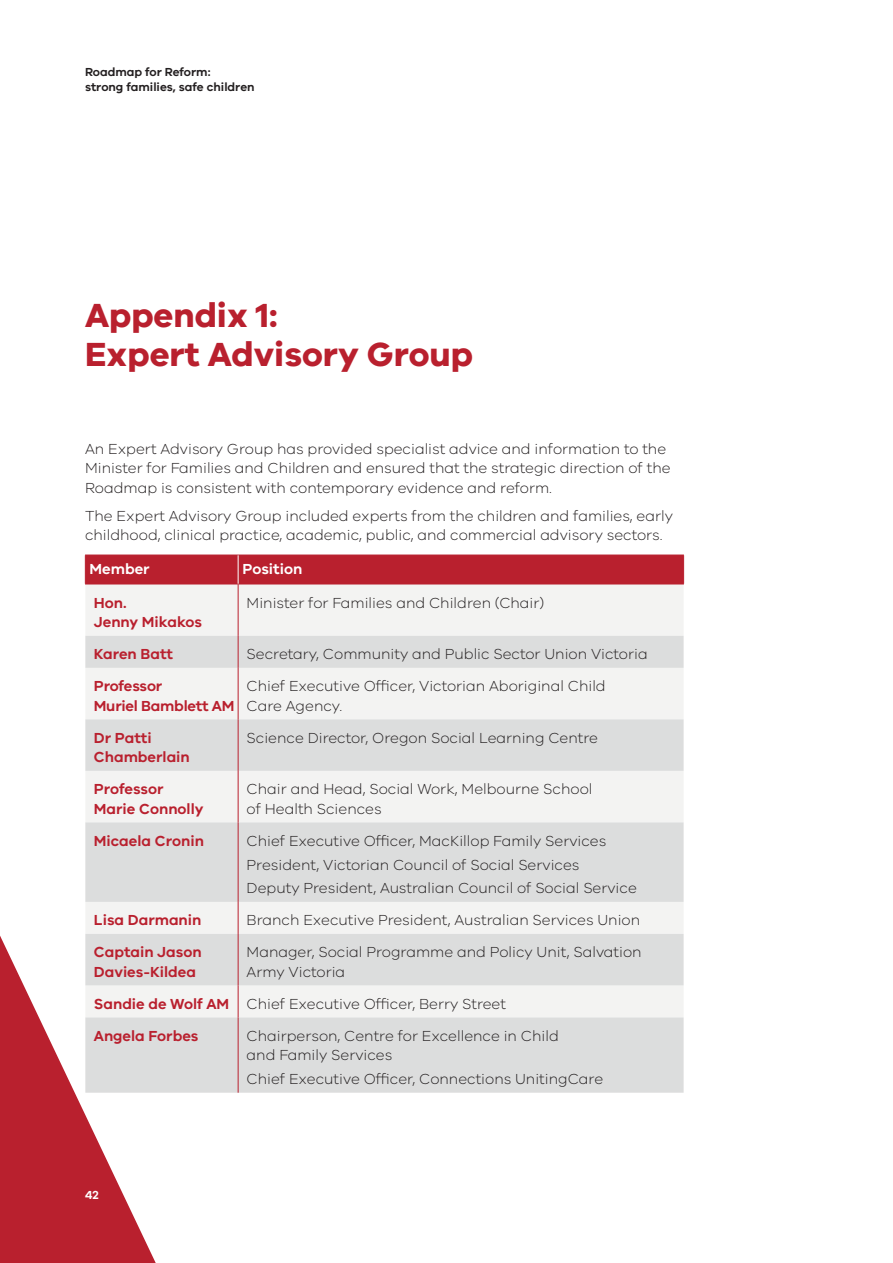
<style>
.page{position:relative;width:893px;height:1263px;background:#fff}
.page>*{position:absolute;margin:0;border:0;box-sizing:border-box;transform-origin:0 0}
.t1{font:700 34.5px/39px "VIC";color:#b9202e}
.t2{font:300 15px/19.5px "VIC";color:#231f20}
.t3{font:600 15px/19.5px "VIC";color:#b9202e}
.t4{font:600 15px "VIC";color:#fff}
.t5{font:600 12px/15px "VIC";color:#231f20}
.t6{font:600 12px "VIC";color:#fff}
.s1{font-weight:600;color:#b9202e}
</style>
<div class="page">
<svg style="left:0;top:936px;width:156px;height:327px;fill:#b9202e"></svg>
<div style="left:85px;top:585px;width:599px;height:51px;background:#f3f3f2"></div>
<svg style="left:85px;top:636px;width:599px;height:457px;fill:#dcdddd"></svg>
<hr style="left:85px;top:584px;width:153px;height:1px;background:#b9202e">
<hr style="left:238px;top:584px;width:1px;height:52px;background:#b9202e">
<hr style="left:238px;top:636px;width:1px;height:32px;background:#b9202e">
<hr style="left:238px;top:668px;width:1px;height:51px;background:#b9202e">
<hr style="left:238px;top:719px;width:1px;height:52px;background:#b9202e">
<hr style="left:238px;top:771px;width:1px;height:51px;background:#b9202e">
<hr style="left:238px;top:822px;width:1px;height:80px;background:#b9202e">
<hr style="left:238px;top:902px;width:1px;height:32px;background:#b9202e">
<hr style="left:238px;top:934px;width:1px;height:51px;background:#b9202e">
<hr style="left:238px;top:985px;width:1px;height:32px;background:#b9202e">
<hr style="left:238px;top:1017px;width:1px;height:76px;background:#b9202e">
<hr style="left:238px;top:584px;width:446px;height:1px;background:#b9202e">
<div style="left:85px;top:555px;width:599px;height:29px;background:#b9202e"></div>
<p class="t5" style="left:85px;top:64px;width:171px">Roadmap for Reform:<br>strong families, safe children</p>
<h1 class="t1" style="left:85px;top:294px;width:389px">Appendix 1:<br>Expert Advisory Group</h1>
<p class="t2" style="left:85px;top:438px;width:587px">An Expert Advisory Group has provided specialist advice and information to the<br>Minister for Families and Children and ensured that the strategic direction of the<br>Roadmap is consistent with contemporary evidence and reform.</p>
<p class="t2" style="left:85px;top:505px;width:589px">The Expert Advisory Group included experts from the children and families, early childhood, clinical practice, academic, public, and commercial advisory sectors.</p>
<p class="t4" style="left:90px;top:560px;width:62px">Member</p>
<p class="t4" style="left:242px;top:560px;width:61px">Position</p>
<p class="t3" style="left:94px;top:592px;width:110px">Hon.<br>Jenny Mikakos</p>
<p class="t2" style="left:247px;top:592px;width:299px">Minister for Families and Children (Chair)</p>
<p class="t3" style="left:94px;top:644px;width:81px">Karen Batt</p>
<p class="t2" style="left:247px;top:644px;width:403px">Secretary, Community and Public Sector Union Victoria</p>
<p class="t3" style="left:94px;top:676px;width:142px">Professor<br>Muriel Bamblett AM</p>
<p class="t2" style="left:247px;top:676px;width:361px">Chief Executive Officer, Victorian Aboriginal Child<br>Care Agency.</p>
<p class="t3" style="left:94px;top:728px;width:97px">Dr Patti<br>Chamberlain</p>
<p class="t2" style="left:247px;top:727px;width:353px">Science Director, Oregon Social Learning Centre</p>
<p class="t3" style="left:94px;top:779px;width:111px">Professor<br>Marie Connolly</p>
<p class="t2" style="left:247px;top:779px;width:347px">Chair and Head, Social Work, Melbourne School of Health Sciences</p>
<p class="t3" style="left:94px;top:831px;width:112px">Micaela Cronin</p>
<p class="t2" style="left:247px;top:828px;width:392px;line-height:23.7px">Chief Executive Officer, MacKillop Family Services<br>President, Victorian Council of Social Services<br>Deputy President, Australian Council of Social Service</p>
<p class="t3" style="left:94px;top:910px;width:109px">Lisa Darmanin</p>
<p class="t2" style="left:247px;top:910px;width:395px">Branch Executive President, Australian Services Union</p>
<p class="t3" style="left:94px;top:942px;width:109px">Captain Jason<br>Davies-Kildea</p>
<p class="t2" style="left:247px;top:942px;width:397px">Manager, Social Programme and Policy Unit, Salvation<br>Army Victoria</p>
<p class="t2" style="left:94px;top:987px;width:414px;line-height:32px"><span class="s1">Sandie de Wolf AM</span> Chief Executive Officer, Berry Street<br><span class="s1">Angela Forbes</span></p>
<p class="t2" style="left:247px;top:1026px;width:314px">Chairperson, Centre for Excellence in Child and Family Services</p>
<p class="t2" style="left:247px;top:1069px;width:358px">Chief Executive Officer, Connections UnitingCare</p>
<p class="t6" style="left:85px;top:1188px;width:15px">42</p>
</div>
